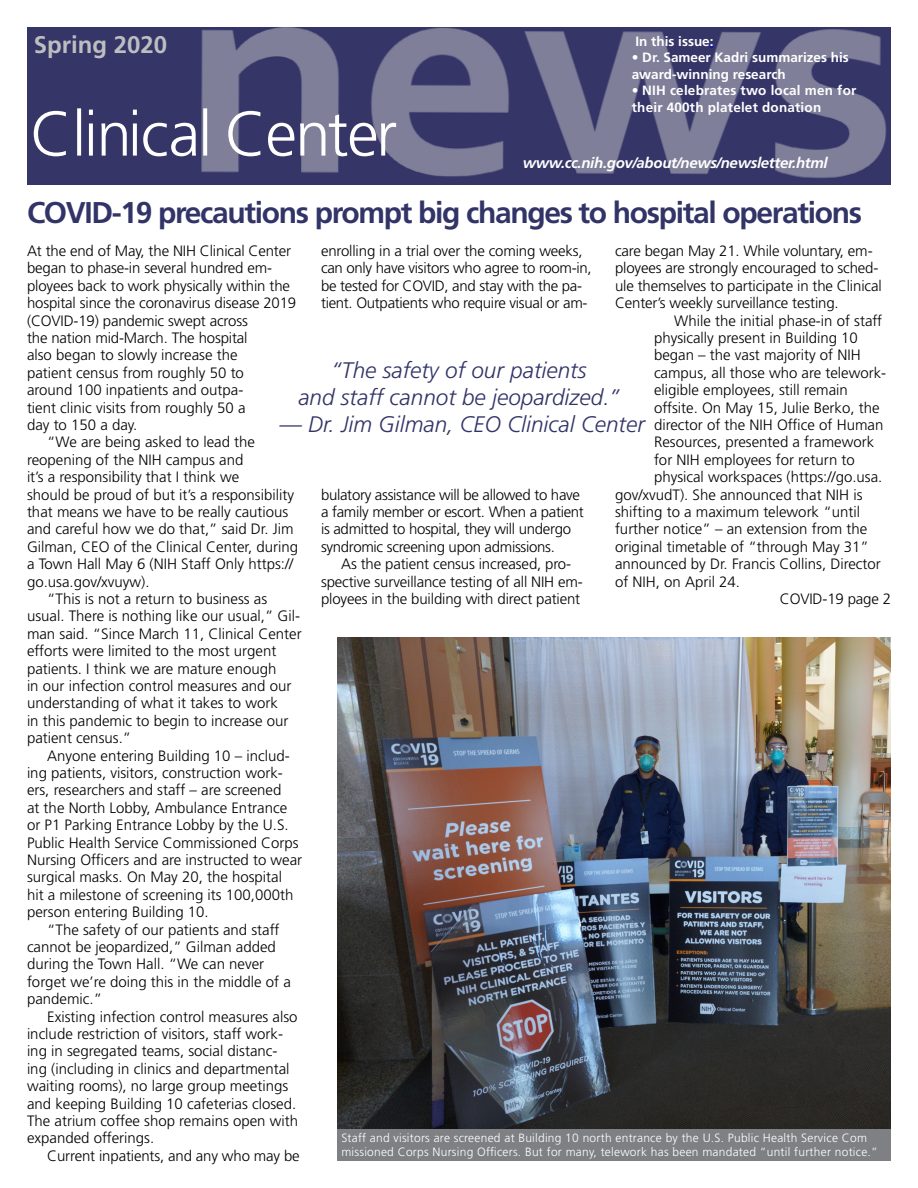
<style>
.page{position:relative;width:918px;height:1188px;background:#fff}
.page>*{position:absolute;margin:0;border:0;box-sizing:border-box;transform-origin:0 0}
.t1{font:700 30px "Frutiger LT Std";letter-spacing:-.045em;color:#323468}
.t2{font:700 24px "Frutiger LT Std";color:#bcbec0}
.t3{font:italic 300 22.5px "Frutiger LT Std";color:#323468}
.t4{font:300 15px/17.4px "Frutiger LT Std";color:#000}
.t5{font:300 15px/17.4px "Frutiger LT Std";letter-spacing:-.02em;color:#000}
.t6{font:italic 700 15px "Frutiger LT Std";letter-spacing:-.02em;color:#fff}
.t7{font:700 13.5px/16.5px "Frutiger LT Std";color:#fff}
.t8{font:300 12px/14.4px "Frutiger LT Std";letter-spacing:.02em;color:#fff}
.s1{color:#fafdff}
.s2{font-style:normal;font-size:15px;color:#000}
</style>
<div class="page">
<img style="left:27px;top:27px;width:864px;height:157px">
<div style="left:338px;top:1129px;width:553px;height:32px;background:#7e8083"></div>
<svg style="left:143px;top:108px;width:64px;height:48px"></svg>
<svg style="left:268px;top:114px;width:128px;height:42px"></svg>
<svg style="left:34px;top:108px;width:47px;height:48px"></svg>
<svg style="left:89px;top:110px;width:48px;height:46px"></svg>
<svg style="left:228px;top:111px;width:33px;height:45px"></svg>
<img style="left:338px;top:637px;width:553px;height:492px">
<p class="t2" style="left:34px;top:30px;width:135px">Spring 2020</p>
<p class="t7" style="left:636px;top:33px;width:80px">In this issue<span class="s1">:</span></p>
<p class="t7" style="left:632px;top:49px;width:219px">• Dr. Sameer Kadri summarizes his award-winning research</p>
<p class="t7" style="left:632px;top:82px;width:226px">• NIH celebrates two local men for their 400th platelet donation</p>
<p class="t6" style="left:523px;top:154px;width:307px">www.cc.nih.gov/about/news/newsletter.html</p>
<p class="t1" style="left:27px;top:195px;width:836px">COVID-19 precautions prompt big changes to hospital operations</p>
<p class="t4" style="left:27px;top:242px;width:271px">At the end of May, the NIH Clinical Center began to phase-in several hundred em&shy;ployees back to work physically within the hospital since the coronavirus disease 2019 (COVID-19) pandemic swept across<br>the nation mid-March. The hospital<br>also began to slowly increase the<br>patient census from roughly 50 to<br>around 100 inpatients and outpa-<br>tient clinic visits from roughly 50 a</p>
<p class="t5" style="left:321px;top:242px;width:272px">enrolling in a trial over the coming weeks, can only have visitors who agree to room-in, be tested for COVID, and stay with the pa&shy;tient. Outpatients who require visual or am-</p>
<p class="t4" style="left:615px;top:242px;width:268px">care began May 21. While voluntary, em&shy;ployees are strongly encouraged to sched&shy;ule themselves to participate in the Clinical Center’s weekly surveillance testing.</p>
<p class="t4" style="left:654px;top:312px;width:234px;text-indent:20px">While the initial phase-in of staff physically present in Building 10 began – the vast majority of NIH campus, all those who are telework&shy;eligible employees, still remain offsite. On May 15, Julie Berko, the</p>
<p class="t4" style="left:654px;top:434px;width:230px">Resources, presented a framework for NIH employees for return to physical workspaces (https://go.usa.</p>
<p class="t4" style="left:615px;top:486px;width:267px">gov/xvudT). She announced that NIH is shifting to a maximum telework “until further notice” – an extension from the original timetable of “through May 31” announced by Dr. Francis Collins, Director of NIH, on April 24.</p>
<p class="t4" style="left:780px;top:590px;width:113px">COVID-19 page 2</p>
<p class="t3" style="left:331px;top:357px;width:257px">“The safety of our patients</p>
<p class="t3" style="left:298px;top:384px;width:323px">and staff cannot be jeopardized.”</p>
<p class="t4" style="left:27px;top:416px;width:112px">day to 150 a day.</p>
<p class="t3" style="left:279px;top:411px;width:606px">— Dr. Jim Gilman, CEO Clinical Center <span class="s2">director of the NIH Offce of Human</span></p>
<p class="t4" style="left:27px;top:434px;width:273px;text-indent:20px">“We are being asked to lead the reopening of the NIH campus and<br>it’s a responsibility that I think we<br>should be proud of but it’s a responsibility that means we have to be really cautious and careful how we do that,” said Dr. Jim Gilman, CEO of the Clinical Center, during a Town Hall May 6 (NIH Staff Only https:// go.usa.gov/xvuyw).</p>
<p class="t4" style="left:27px;top:590px;width:276px;text-indent:20px">“This is not a return to business as usual. There is nothing like our usual,” Gil&shy;man said. “Since March 11, Clinical Center efforts were limited to the most urgent patients. I think we are mature enough<br>in our infection control measures and our understanding of what it takes to work<br>in this pandemic to begin to increase our patient census.”</p>
<p class="t4" style="left:27px;top:747px;width:277px;text-indent:20px">Anyone entering Building 10 – includ&shy;ing patients, visitors, construction work&shy;ers, researchers and staff – are screened<br>at the North Lobby, Ambulance Entrance or P1 Parking Entrance Lobby by the U.S.<br>Public Health Service Commissioned Corps Nursing Offcers and are instructed to wear surgical masks. On May 20, the hospital hit a milestone of screening its 100,000th person entering Building 10.</p>
<p class="t4" style="left:27px;top:921px;width:265px;text-indent:20px">“The safety of our patients and staff cannot be jeopardized,” Gilman added during the Town Hall. “We can never forget we’re doing this in the middle of a pandemic.”</p>
<p class="t4" style="left:27px;top:1008px;width:273px;text-indent:20px">Existing infection control measures also include restriction of visitors, staff work&shy;ing in segregated teams, social distanc&shy;ing (including in clinics and departmental waiting rooms), no large group meetings and keeping Building 10 cafeterias closed.<br>The atrium coffee shop remains open with expanded offerings.</p>
<p class="t4" style="left:47px;top:1147px;width:254px">Current inpatients, and any who may be</p>
<p class="t5" style="left:321px;top:486px;width:264px">bulatory assistance will be allowed to have a family member or escort. When a patient is admitted to hospital, they will undergo syndromic screening upon admissions.</p>
<p class="t4" style="left:321px;top:556px;width:263px;text-align:center">As the patient census increased, pro&shy;spective surveillance testing of all NIH em&shy;ployees in the building with direct patient</p>
<p class="t8" style="left:341px;top:1130px;width:538px">Staff and visitors are screened at Building 10 north entrance by the U.S. Public Health Service Com missioned Corps Nursing Offcers. But for many, telework has been mandated “until further notice.”</p>
</div>
